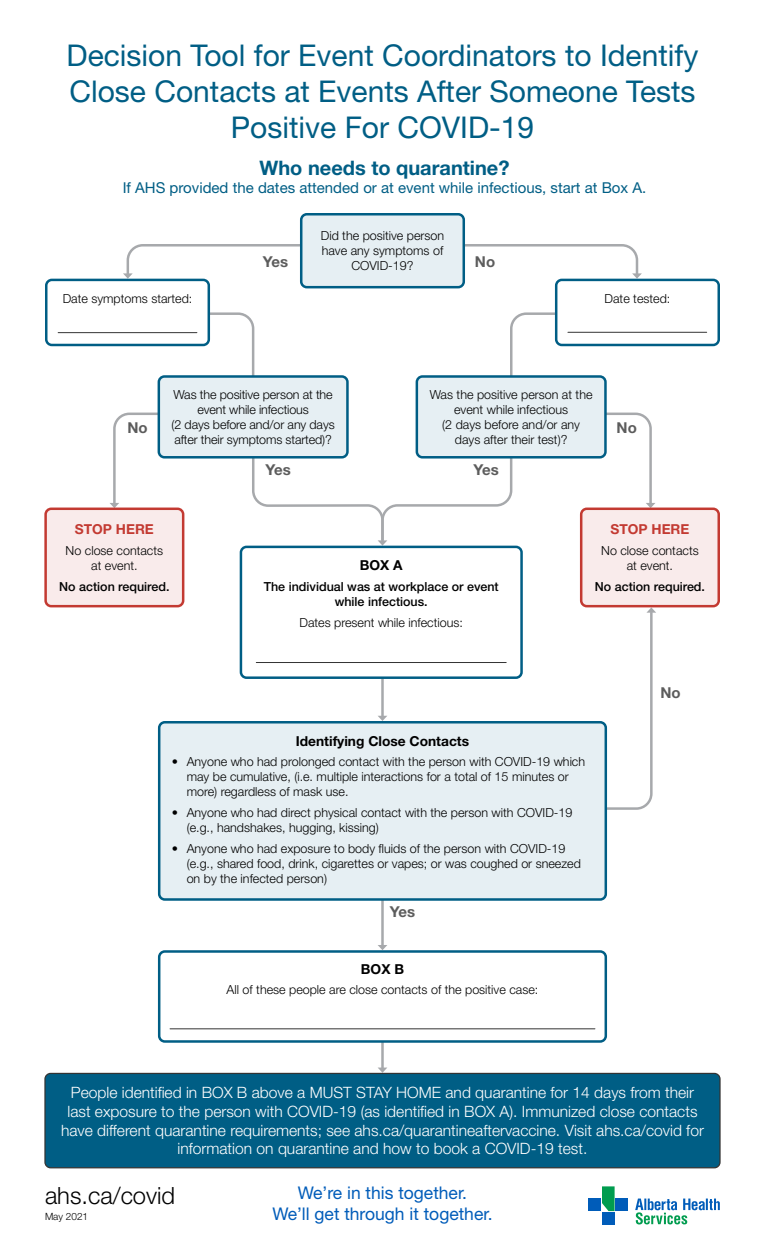
<style>
.page{position:relative;width:765px;height:1260px;background:#fff}
.page>*{position:absolute;margin:0;border:0;box-sizing:border-box;transform-origin:0 0}
.t1{font:30px/36px "Helvetica Neue LT Std";color:#005e85;text-align:center}
.t2{font:300 23.75px "Helvetica Neue LT Std";color:#000}
.t3{font:700 20px "Helvetica Neue LT Std";color:#005e85}
.t4{font:17.5px/21px "Helvetica Neue LT Std";color:#005cb9;text-align:center}
.t5{font:300 15.62px/18.8px "Helvetica Neue LT Std";color:#fff;text-align:center}
.t6{font:15px "Helvetica Neue LT Std";color:#005e85}
.t7{font:700 15px "Helvetica Neue LT Std";color:#5c5c5c}
.t8{font:700 13.75px "Helvetica Neue LT Std";color:#000}
.t9{font:700 13.75px "Helvetica Neue LT Std";color:#c33a32}
.t10{font:300 12.5px/15px "Helvetica Neue LT Std";color:#000;text-align:center}
.t11{font:500 12.5px/15px "Helvetica Neue LT Std";color:#000;text-align:center}
.t12{font:300 10px "Helvetica Neue LT Std";color:#000}
</style>
<div class="page">
<svg style="left:585px;top:607px;width:71px;height:204px"></svg>
<svg style="left:194px;top:311px;width:61px;height:64px"></svg>
<hr style="left:381px;top:660px;width:3px;height:56px;background:#a7a9ac">
<svg style="left:378px;top:716px;width:9px;height:5px"></svg>
<hr style="left:381px;top:889px;width:3px;height:57px;background:#a7a9ac">
<svg style="left:378px;top:945px;width:9px;height:5px"></svg>
<hr style="left:381px;top:1012px;width:3px;height:56px;background:#a7a9ac">
<svg style="left:378px;top:1068px;width:9px;height:5px"></svg>
<svg style="left:110px;top:409px;width:545px;height:137px"></svg>
<svg style="left:510px;top:311px;width:94px;height:64px"></svg>
<svg style="left:123px;top:244px;width:177px;height:35px"></svg>
<svg style="left:465px;top:244px;width:177px;height:35px"></svg>
<div style="left:159px;top:376px;width:188px;height:81px;background:#e6eff3;border-radius:6px"></div>
<div style="left:158px;top:375px;width:191px;height:84px;border:2px solid #005e85;border-radius:6px"></div>
<div style="left:46px;top:509px;width:137px;height:97px;background:#f9ebeb;border-radius:6px"></div>
<div style="left:44px;top:508px;width:140px;height:99px;border:2px solid #c33a32;border-radius:6px"></div>
<div style="left:581px;top:509px;width:138px;height:97px;background:#f9ebeb;border-radius:6px"></div>
<div style="left:580px;top:508px;width:140px;height:99px;border:2px solid #c33a32;border-radius:6px"></div>
<div style="left:417px;top:376px;width:188px;height:81px;background:#e6eff3;border-radius:6px"></div>
<div style="left:416px;top:375px;width:191px;height:84px;border:2px solid #005e85;border-radius:6px"></div>
<div style="left:46px;top:280px;width:163px;height:65px;background:#fff;border-radius:6px"></div>
<div style="left:45px;top:279px;width:165px;height:67px;border:2px solid #005e85;border-radius:6px"></div>
<hr style="left:58px;top:332px;width:139px;height:1px;background:#333">
<div style="left:241px;top:547px;width:281px;height:131px;background:#fff;border-radius:6px"></div>
<div style="left:240px;top:546px;width:283px;height:133px;border:2px solid #005e85;border-radius:6px"></div>
<hr style="left:256px;top:662px;width:250px;height:1px;background:#333">
<div style="left:45px;top:1073px;width:675px;height:95px;background:#005e85;border-radius:6px"></div>
<div style="left:44px;top:1073px;width:677px;height:95px;border:1px solid #333;border-radius:6px"></div>
<div style="left:159px;top:951px;width:447px;height:90px;background:#fff;border-radius:6px"></div>
<div style="left:158px;top:950px;width:449px;height:93px;border:2px solid #005e85;border-radius:6px"></div>
<hr style="left:170px;top:1029px;width:425px;height:1px;background:#333">
<div style="left:556px;top:280px;width:163px;height:65px;background:#fff;border-radius:6px"></div>
<div style="left:555px;top:279px;width:165px;height:67px;border:2px solid #005e85;border-radius:6px"></div>
<hr style="left:568px;top:332px;width:139px;height:1px;background:#333">
<svg style="left:635px;top:1199px;width:85px;height:25px"></svg>
<div style="left:602px;top:1212px;width:13px;height:12px;background:#005cb9"></div>
<div style="left:589px;top:1199px;width:12px;height:12px;background:#005cb9"></div>
<div style="left:616px;top:1199px;width:12px;height:12px;background:#005cb9"></div>
<svg style="left:602px;top:1186px;width:13px;height:25px"></svg>
<div style="left:159px;top:722px;width:447px;height:177px;background:#e6eff3;border-radius:6px"></div>
<div style="left:158px;top:721px;width:449px;height:180px;border:2px solid #005e85;border-radius:6px"></div>
<div style="left:301px;top:214px;width:163px;height:73px;background:#e6eff3;border-radius:6px"></div>
<div style="left:300px;top:213px;width:165px;height:75px;border:2px solid #005e85;border-radius:6px"></div>
<h1 class="t1" style="left:67px;top:37px;width:633px">Decision Tool for Event Coordinators to Identify<br>Close Contacts at Events After Someone Tests<br>Positive For COVID-19</h1>
<h3 class="t3" style="left:260px;top:156px;width:252px">Who needs to quarantine?</h3>
<p class="t6" style="left:123px;top:179px;width:525px">If AHS provided the dates attended or at event while infectious, start at Box A.</p>
<p class="t10" style="left:63px;top:290px;width:131px">Date symptoms started:</p>
<p class="t10" style="left:321px;top:228px;width:125px">Did the positive person have any symptoms of<br>COVID-19?</p>
<p class="t7" style="left:263px;top:252px;width:27px">Yes</p>
<p class="t7" style="left:475px;top:252px;width:22px">No</p>
<p class="t10" style="left:605px;top:290px;width:67px">Date tested:</p>
<p class="t10" style="left:172px;top:387px;width:165px">Was the positive person at the event while infectious<br>(2 days before and/or any days after their symptoms started)?</p>
<p class="t10" style="left:430px;top:387px;width:164px">Was the positive person at the event while infectious<br>(2 days before and/or any days after their test)?</p>
<p class="t7" style="left:127px;top:418px;width:22px">No</p>
<p class="t7" style="left:617px;top:418px;width:22px">No</p>
<p class="t9" style="left:75px;top:521px;width:80px">STOP HERE</p>
<p class="t10" style="left:66px;top:543px;width:99px">No close contacts at event.</p>
<p class="t11" style="left:59px;top:578px;width:112px">No action required.</p>
<p class="t7" style="left:265px;top:460px;width:27px">Yes</p>
<p class="t7" style="left:474px;top:460px;width:27px">Yes</p>
<p class="t8" style="left:360px;top:557px;width:44px">BOX A</p>
<p class="t11" style="left:264px;top:579px;width:237px">The individual was at workplace or event while infectious.</p>
<p class="t10" style="left:300px;top:615px;width:165px">Dates present while infectious:</p>
<p class="t9" style="left:610px;top:521px;width:80px">STOP HERE</p>
<p class="t10" style="left:601px;top:543px;width:99px">No close contacts at event.</p>
<p class="t11" style="left:595px;top:578px;width:112px">No action required.</p>
<p class="t8" style="left:296px;top:732px;width:175px">Identifying Close Contacts</p>
<p class="t10" style="left:187px;top:754px;width:400px;text-align:left;text-indent:-15px">• Anyone who had prolonged contact with the person with COVID-19 which may be cumulative, (i.e. multiple interactions for a total of 15 minutes or more) regardless of mask use.</p>
<p class="t10" style="left:187px;top:805px;width:387px;text-align:left;text-indent:-15px">• Anyone who had direct physical contact with the person with COVID-19 (e.g., handshakes, hugging, kissing)</p>
<p class="t10" style="left:187px;top:840px;width:396px;text-align:left;text-indent:-15px">• Anyone who had exposure to body fluids of the person with COVID-19 (e.g., shared food, drink, cigarettes or vapes; or was coughed or sneezed on by the infected person)</p>
<p class="t7" style="left:390px;top:902px;width:27px">Yes</p>
<p class="t8" style="left:361px;top:960px;width:45px">BOX B</p>
<p class="t10" style="left:227px;top:982px;width:313px">All of these people are close contacts of the positive case:</p>
<p class="t7" style="left:661px;top:683px;width:22px">No</p>
<p class="t5" style="left:61px;top:1083px;width:644px">People identified in BOX B above a MUST STAY HOME and quarantine for 14 days from their last exposure to the person with COVID-19 (as identified in BOX A). Immunized close contacts have different quarantine requirements; see ahs.ca/quarantineaftervaccine. Visit ahs.ca/covid for information on quarantine and how to book a COVID-19 test.</p>
<h2 class="t2" style="left:45px;top:1181px;width:132px">ahs.ca/covid</h2>
<p class="t12" style="left:45px;top:1210px;width:45px">May 2021</p>
<h3 class="t4" style="left:272px;top:1182px;width:222px">We’re in this together.<br>We’ll get through it together.</h3>
</div>
